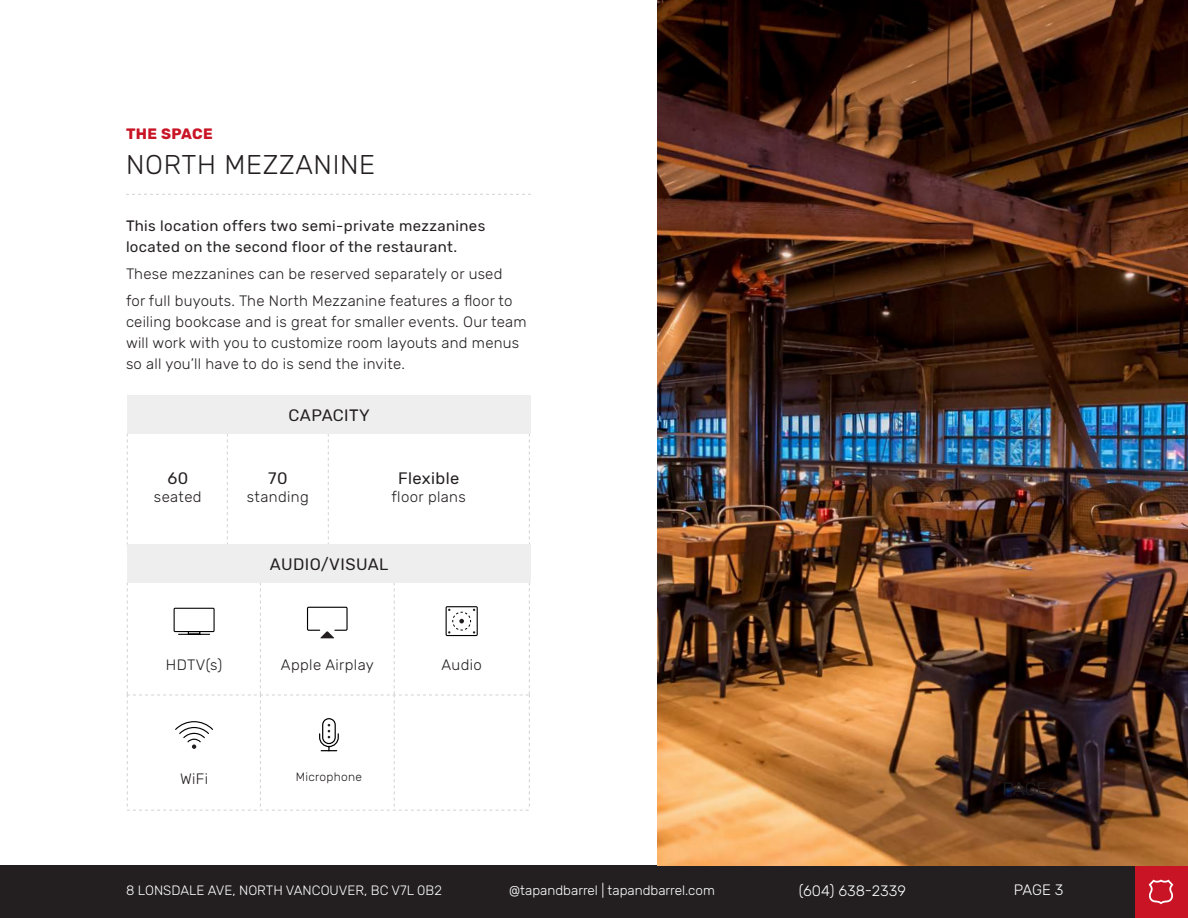
<style>
.page{position:relative;width:1188px;height:918px;background:#fff}
.page>*{position:absolute;margin:0;border:0;box-sizing:border-box;transform-origin:0 0}
.t1{font:300 27px "Rubik";letter-spacing:.025em;color:#231f20}
.t2{font:300 18px "Rubik";color:#231f20}
.t3{font:16.5px "Rubik";letter-spacing:.025em;color:#231f20}
.t4{font:300 15px/21px "Rubik";letter-spacing:.015em;color:#231f20}
.t5{font:15px/21px "Rubik";letter-spacing:.025em;color:#231f20}
.t6{font:300 15px "Rubik";color:#fff}
.t7{font:700 15px "Rubik";letter-spacing:.025em;color:#c91426}
.t8{font:300 13.5px "Rubik";color:#fff}
.t9{font:300 12px "Rubik";letter-spacing:.025em;color:#231f20}
</style>
<div class="page">
<div style="left:0;top:865px;width:1188px;height:53px;background:#231f20"></div>
<div style="left:1135px;top:865px;width:53px;height:53px;background:#c91426"></div>
<svg style="left:1149px;top:880px;width:24px;height:24px"></svg>
<img style="left:657px;top:0;width:531px;height:865px">
<svg style="left:126px;top:194px;width:405px;height:1px"></svg>
<svg style="left:227px;top:433px;width:1px;height:111px"></svg>
<svg style="left:127px;top:433px;width:1px;height:111px"></svg>
<svg style="left:529px;top:433px;width:1px;height:111px"></svg>
<svg style="left:328px;top:433px;width:1px;height:111px"></svg>
<div style="left:127px;top:395px;width:403px;height:38px;background:#eeeeef"></div>
<div style="left:127px;top:544px;width:403px;height:38px;background:#eeeeef"></div>
<svg style="left:127px;top:582px;width:403px;height:229px"></svg>
<p class="t7" style="left:126px;top:125px;width:88px">THE SPACE</p>
<p class="t1" style="left:126px;top:150px;width:251px">NORTH MEZZANINE</p>
<p class="t5" style="left:126px;top:216px;width:361px">This location offers two semi-private mezzanines located on the second floor of the restaurant.</p>
<p class="t4" style="left:126px;top:261px;width:388px;line-height:27px">These mezzanines can be reserved separately or used for full buyouts. The North Mezzanine features a floor to</p>
<p class="t4" style="left:126px;top:312px;width:402px">ceiling bookcase and is great for smaller events. Our team will work with you to customize room layouts and menus so all you’ll have to do is send the invite.</p>
<p class="t3" style="left:289px;top:406px;width:83px">CAPACITY</p>
<p class="t3" style="left:167px;top:469px;width:22px">60</p>
<p class="t4" style="left:154px;top:486px;width:49px">seated</p>
<p class="t3" style="left:268px;top:469px;width:21px">70</p>
<p class="t4" style="left:247px;top:486px;width:63px">standing</p>
<p class="t3" style="left:398px;top:469px;width:63px">Flexible</p>
<p class="t4" style="left:392px;top:486px;width:76px">floor plans</p>
<p class="t3" style="left:270px;top:555px;width:120px">AUDIO/VISUAL</p>
<p class="t4" style="left:166px;top:655px;width:58px">HDTV(s)</p>
<p class="t4" style="left:281px;top:655px;width:95px">Apple Airplay</p>
<p class="t4" style="left:442px;top:655px;width:42px">Audio</p>
<p class="t4" style="left:180px;top:769px;width:30px">WiFi</p>
<p class="t9" style="left:296px;top:771px;width:68px">Microphone</p>
<p class="t2" style="left:1003px;top:779px;width:61px">PAGE 2</p>
<p class="t8" style="left:126px;top:882px;width:317px">8 LONSDALE AVE, NORTH VANCOUVER, BC V7L 0B2</p>
<p class="t8" style="left:509px;top:882px;width:207px">@tapandbarrel | tapandbarrel.com</p>
<p class="t6" style="left:799px;top:882px;width:109px">(604) 638-2339</p>
<p class="t6" style="left:1014px;top:881px;width:51px">PAGE 3</p>
</div>
